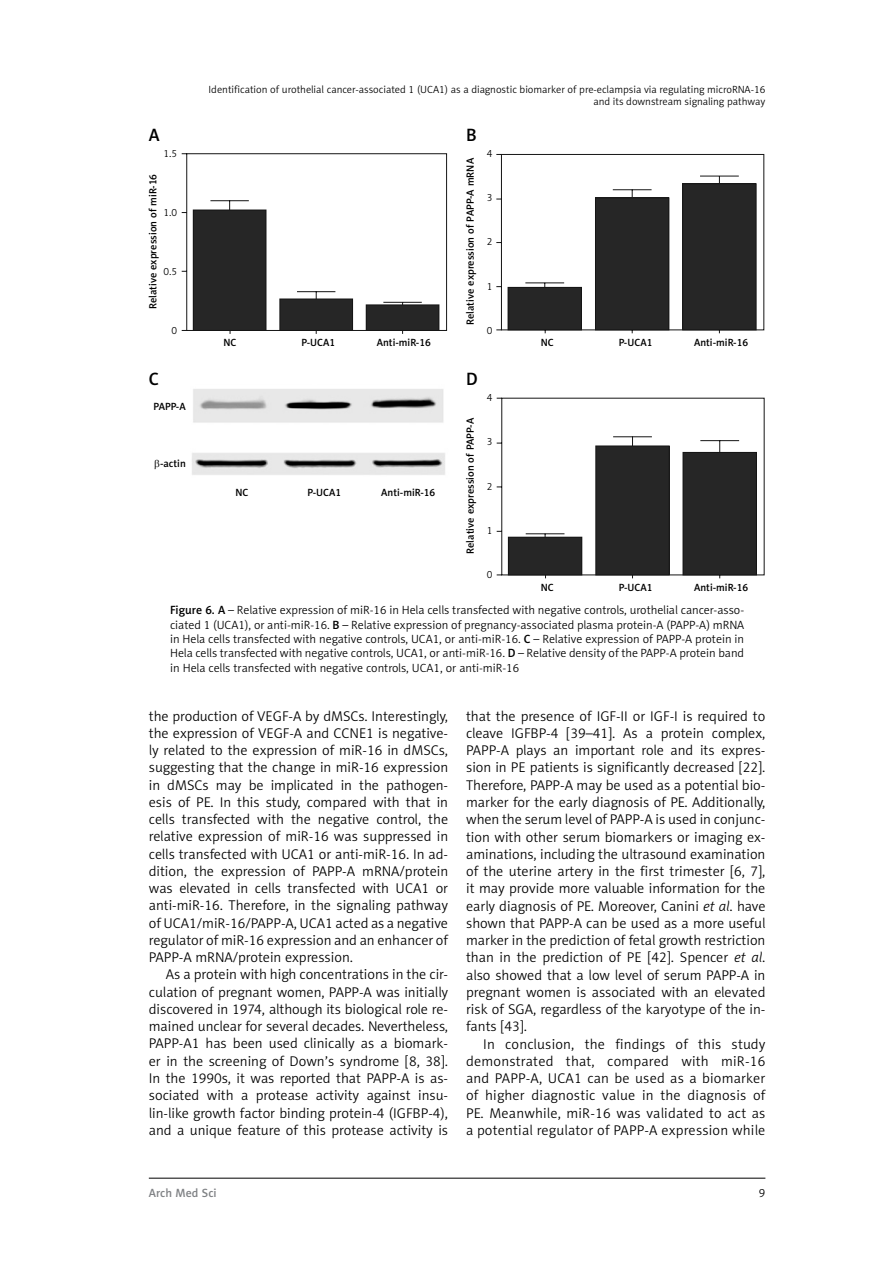
<style>
.page{position:relative;width:893px;height:1263px;background:#fff}
.page>*{position:absolute;margin:0;border:0;box-sizing:border-box;transform-origin:0 0}
.t1{font:18px "Naomi Sans EFN Medium";color:#000}
.t2{font:14.25px/17.2px "Naomi Sans EFN Light";color:#000;text-align:justify}
.t3{font:12px/14.4px "Naomi Sans EFN Light";color:#000;text-align:justify}
.t4{font:12px "Naomi Sans EFN Medium";color:#808285}
.t5{font:10.5px "Naomi Sans EFN Medium";color:#000}
.t6{font:10.5px/12.6px "Naomi Sans EFN Light";color:#000;text-align:right}
.s1{font-family:"Naomi Sans EFN Medium"}
.s2{font-style:italic}
</style>
<div class="page">
<hr style="left:149px;top:1178px;width:616px;height:1px;background:#000">
<svg style="left:181px;top:153px;width:266px;height:181px"></svg>
<div style="left:193px;top:210px;width:73px;height:120px;background:#262626"></div>
<div style="left:193px;top:210px;width:73px;height:121px;border:1px solid #151515"></div>
<div style="left:280px;top:299px;width:73px;height:31px;background:#262626"></div>
<div style="left:280px;top:299px;width:73px;height:32px;border:1px solid #151515"></div>
<div style="left:366px;top:305px;width:73px;height:25px;background:#262626"></div>
<div style="left:366px;top:305px;width:73px;height:26px;border:1px solid #151515"></div>
<svg style="left:496px;top:154px;width:268px;height:180px"></svg>
<div style="left:508px;top:287px;width:73px;height:43px;background:#262626"></div>
<div style="left:508px;top:287px;width:74px;height:43px;border:1px solid #151515"></div>
<div style="left:595px;top:198px;width:74px;height:132px;background:#262626"></div>
<div style="left:595px;top:198px;width:74px;height:132px;border:1px solid #151515"></div>
<div style="left:683px;top:184px;width:73px;height:146px;background:#262626"></div>
<div style="left:682px;top:183px;width:74px;height:147px;border:1px solid #151515"></div>
<svg style="left:496px;top:397px;width:269px;height:181px"></svg>
<div style="left:508px;top:537px;width:74px;height:38px;background:#262626"></div>
<div style="left:508px;top:537px;width:74px;height:38px;border:1px solid #151515"></div>
<div style="left:596px;top:446px;width:73px;height:129px;background:#262626"></div>
<div style="left:595px;top:446px;width:75px;height:129px;border:1px solid #151515"></div>
<div style="left:683px;top:452px;width:73px;height:123px;background:#262626"></div>
<div style="left:683px;top:452px;width:74px;height:123px;border:1px solid #151515"></div>
<img style="left:192px;top:389px;width:253px;height:86px">
<p class="t1" style="left:149px;top:124px;width:12px">A</p>
<p class="t6" style="left:164px;top:147px;width:15px">1.5</p>
<p class="t5" style="left:147px;top:309px;width:137px;rotate:-90deg">Relative expression of miR-16</p>
<p class="t6" style="left:164px;top:206px;width:15px">1.0</p>
<p class="t6" style="left:164px;top:265px;width:15px">0.5</p>
<p class="t6" style="left:172px;top:324px;width:7px">0</p>
<p class="t1" style="left:149px;top:368px;width:12px">C</p>
<p class="t5" style="left:154px;top:400px;width:34px">PAPP-A</p>
<p class="t5" style="left:160px;top:457px;width:27px">-actin</p>
<p class="t6" style="left:209px;top:83px;width:558px">Identification of urothelial cancer-associated 1 (UCA1) as a diagnostic biomarker of pre-eclampsia via regulating microRNA-16 and its downstream signaling pathway</p>
<p class="t5" style="left:223px;top:336px;width:14px">NC</p>
<p class="t5" style="left:302px;top:336px;width:35px">P-UCA1</p>
<p class="t5" style="left:377px;top:336px;width:56px">Anti-miR-16</p>
<p class="t5" style="left:235px;top:486px;width:14px">NC</p>
<p class="t5" style="left:308px;top:486px;width:35px">P-UCA1</p>
<p class="t5" style="left:381px;top:486px;width:56px">Anti-miR-16</p>
<p class="t1" style="left:466px;top:124px;width:12px">B</p>
<p class="t5" style="left:464px;top:325px;width:168px;rotate:-90deg">Relative expression of PAPP-A mRNA</p>
<p class="t6" style="left:487px;top:147px;width:7px">4</p>
<p class="t6" style="left:487px;top:191px;width:7px">3</p>
<p class="t6" style="left:487px;top:235px;width:7px">2</p>
<p class="t6" style="left:487px;top:280px;width:7px">1</p>
<p class="t6" style="left:487px;top:324px;width:7px">0</p>
<p class="t1" style="left:466px;top:368px;width:13px">D</p>
<p class="t5" style="left:464px;top:554px;width:137px;rotate:-90deg">Relative expression of PAPP-A</p>
<p class="t6" style="left:487px;top:391px;width:7px">4</p>
<p class="t6" style="left:487px;top:435px;width:7px">3</p>
<p class="t6" style="left:487px;top:480px;width:7px">2</p>
<p class="t6" style="left:487px;top:524px;width:7px">1</p>
<p class="t6" style="left:487px;top:569px;width:7px">0</p>
<p class="t5" style="left:541px;top:336px;width:14px">NC</p>
<p class="t5" style="left:619px;top:336px;width:35px">P-UCA1</p>
<p class="t5" style="left:694px;top:336px;width:56px">Anti-miR-16</p>
<p class="t5" style="left:541px;top:581px;width:14px">NC</p>
<p class="t5" style="left:619px;top:581px;width:35px">P-UCA1</p>
<p class="t5" style="left:694px;top:581px;width:56px">Anti-miR-16</p>
<p class="t3" style="left:170px;top:603px;width:576px"><span class="s1">Figure 6. A</span> – Relative expression of miR-16 in Hela cells transfected with negative controls, urothelial cancer-asso&shy;ciated 1 (UCA1), or anti-miR-16. <span class="s1">B</span> – Relative expression of pregnancy-associated plasma protein-A (PAPP-A) mRNA in Hela cells transfected with negative controls, UCA1, or anti-miR-16. <span class="s1">C</span> – Relative expression of PAPP-A protein in Hela cells transfected with negative controls, UCA1, or anti-miR-16. <span class="s1">D</span> – Relative density of the PAPP-A protein band in Hela cells transfected with negative controls, UCA1, or anti-miR-16</p>
<p class="t2" style="left:149px;top:707px;width:301px">the production of VEGF-A by dMSCs. Interestingly, the expression of VEGF-A and CCNE1 is negative&shy;ly related to the expression of miR-16 in dMSCs, suggesting that the change in miR-16 expression in dMSCs may be implicated in the pathogen&shy;esis of PE. In this study, compared with that in cells transfected with the negative control, the relative expression of miR-16 was suppressed in cells transfected with UCA1 or anti-miR-16. In ad&shy;dition, the expression of PAPP-A mRNA/protein was elevated in cells transfected with UCA1 or anti-miR-16. Therefore, in the signaling pathway of UCA1/miR-16/PAPP-A, UCA1 acted as a negative regulator of miR-16 expression and an enhancer of PAPP-A mRNA/protein expression.</p>
<p class="t2" style="left:149px;top:966px;width:301px;text-indent:17px">As a protein with high concentrations in the cir&shy;culation of pregnant women, PAPP-A was initially discovered in 1974, although its biological role re&shy;mained unclear for several decades. Nevertheless, PAPP-A1 has been used clinically as a biomark&shy;er in the screening of Down’s syndrome [8, 38].<br>In the 1990s, it was reported that PAPP-A is as&shy;sociated with a protease activity against insu&shy;lin-like growth factor binding protein-4 (IGFBP-4), and a unique feature of this protease activity is</p>
<p class="t2" style="left:466px;top:707px;width:301px">that the presence of IGF-II or IGF-I is required to cleave IGFBP-4 [39–41]. As a protein complex, PAPP-A plays an important role and its expres&shy;sion in PE patients is significantly decreased [22].<br>Therefore, PAPP-A may be used as a potential bio&shy;marker for the early diagnosis of PE. Additionally, when the serum level of PAPP-A is used in conjunc&shy;tion with other serum biomarkers or imaging ex&shy;aminations, including the ultrasound examination of the uterine artery in the first trimester [6, 7], it may provide more valuable information for the early diagnosis of PE. Moreover, Canini <span class="s2">et al</span>. have shown that PAPP-A can be used as a more useful marker in the prediction of fetal growth restriction than in the prediction of PE [42]. Spencer <span class="s2">et al</span>. also showed that a low level of serum PAPP-A in pregnant women is associated with an elevated risk of SGA, regardless of the karyotype of the in&shy;fants [43].</p>
<p class="t2" style="left:466px;top:1035px;width:301px;text-indent:17px">In conclusion, the findings of this study demonstrated that, compared with miR-16 and PAPP-A, UCA1 can be used as a biomarker of higher diagnostic value in the diagnosis of PE. Meanwhile, miR-16 was validated to act as a potential regulator of PAPP-A expression while</p>
<p class="t4" style="left:149px;top:1186px;width:69px">Arch Med Sci</p>
<p class="t3" style="left:759px;top:1186px;width:8px">9</p>
</div>
